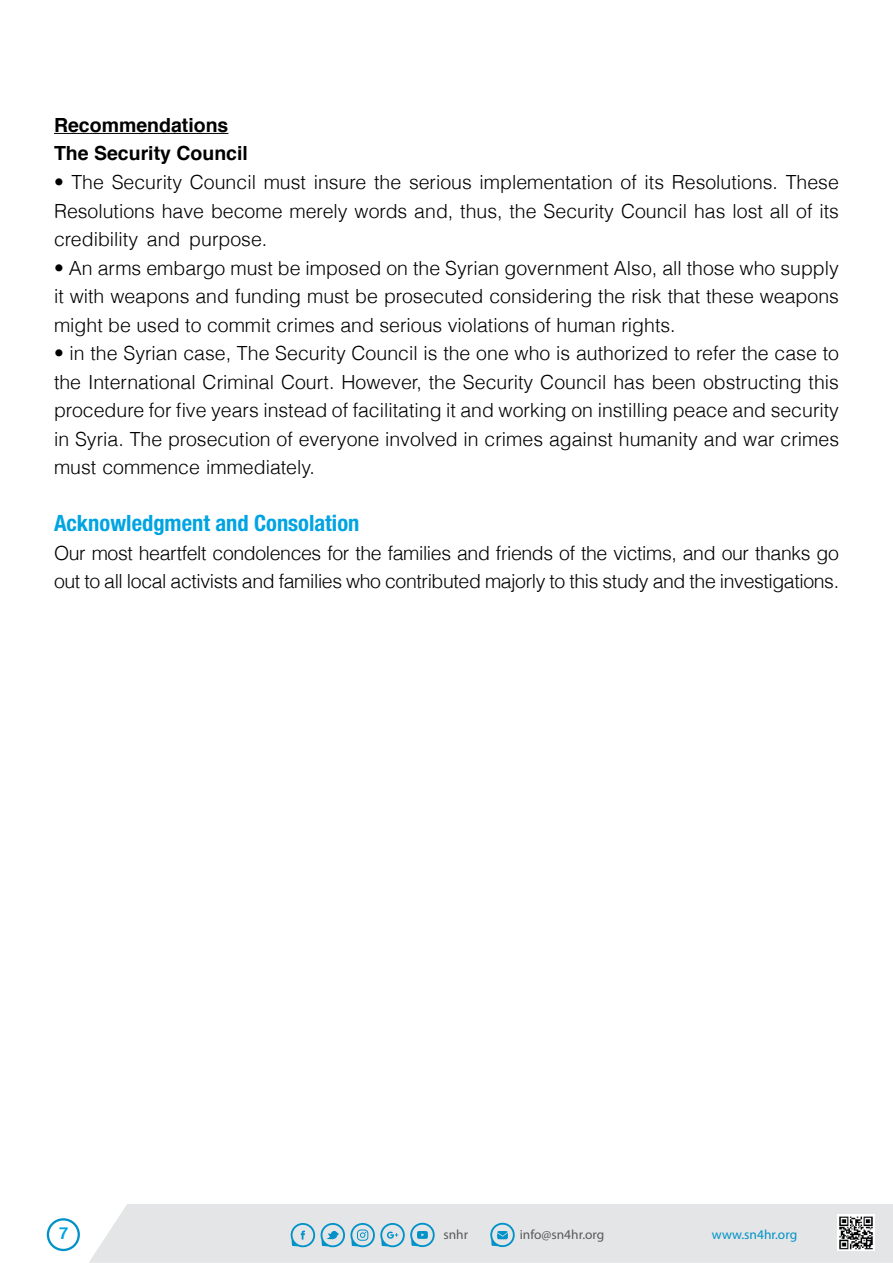
<style>
.page{position:relative;width:893px;height:1263px;background:#fff}
.page>*{position:absolute;margin:0;border:0;box-sizing:border-box;transform-origin:0 0}
.t1{font:700 condensed 22.5px "Helvetica Neue";color:#00a4e2}
.t2{font:300 19.5px/28.5px "Helvetica";letter-spacing:-.02em;color:#000;text-align:justify}
.t3{font:700 19.5px/28.5px "Helvetica";color:#000}
.t4{font:700 16.5px "Helvetica";color:#00a4e2}
.t5{font:13.35px "Myriad Pro";color:#58595b}
.t6{font:13.35px "Myriad Pro";color:#0092c8}
</style>
<div class="page">
<div style="left:89px;top:1204px;width:804px;height:59px;background:#e4e5e6"></div>
<svg style="left:291px;top:1223px;width:24px;height:24px"></svg>
<svg style="left:321px;top:1223px;width:114px;height:24px;background:#a1ccdd"></svg>
<svg style="left:490px;top:1223px;width:25px;height:24px"></svg>
<img style="left:837px;top:1214px;width:37px;height:37px">
<svg style="left:47px;top:1218px;width:33px;height:33px"></svg>
<hr style="left:54px;top:133px;width:174px;height:1px;background:#000">
<p class="t3" style="left:54px;top:110px;width:195px">Recommendations<br>The Security Council</p>
<p class="t2" style="left:54px;top:167px;width:786px">• The Security Council must insure the serious implementation of its Resolutions. These Resolutions have become merely words and, thus, the Security Council has lost all of its credibility and purpose.</p>
<p class="t2" style="left:54px;top:252px;width:786px">• An arms embargo must be imposed on the Syrian government Also, all those who supply it with weapons and funding must be prosecuted considering the risk that these weapons might be used to commit crimes and serious violations of human rights.</p>
<p class="t2" style="left:54px;top:338px;width:787px">• in the Syrian case, The Security Council is the one who is authorized to refer the case to the International Criminal Court. However, the Security Council has been obstructing this procedure for five years instead of facilitating it and working on instilling peace and security in Syria. The prosecution of everyone involved in crimes against humanity and war crimes must commence immediately.</p>
<p class="t1" style="left:54px;top:504px;width:307px">Acknowledgment and Consolation</p>
<p class="t2" style="left:54px;top:537px;width:787px">Our most heartfelt condolences for the families and friends of the victims, and our thanks go out to all local activists and families who contributed majorly to this study and the investigations.</p>
<p class="t4" style="left:59px;top:1223px;width:11px">7</p>
<p class="t5" style="left:443px;top:1226px;width:26px">snhr</p>
<p class="t5" style="left:520px;top:1226px;width:86px">info@sn4hr.org</p>
<p class="t6" style="left:712px;top:1226px;width:87px">www.sn4hr.org</p>
</div>
